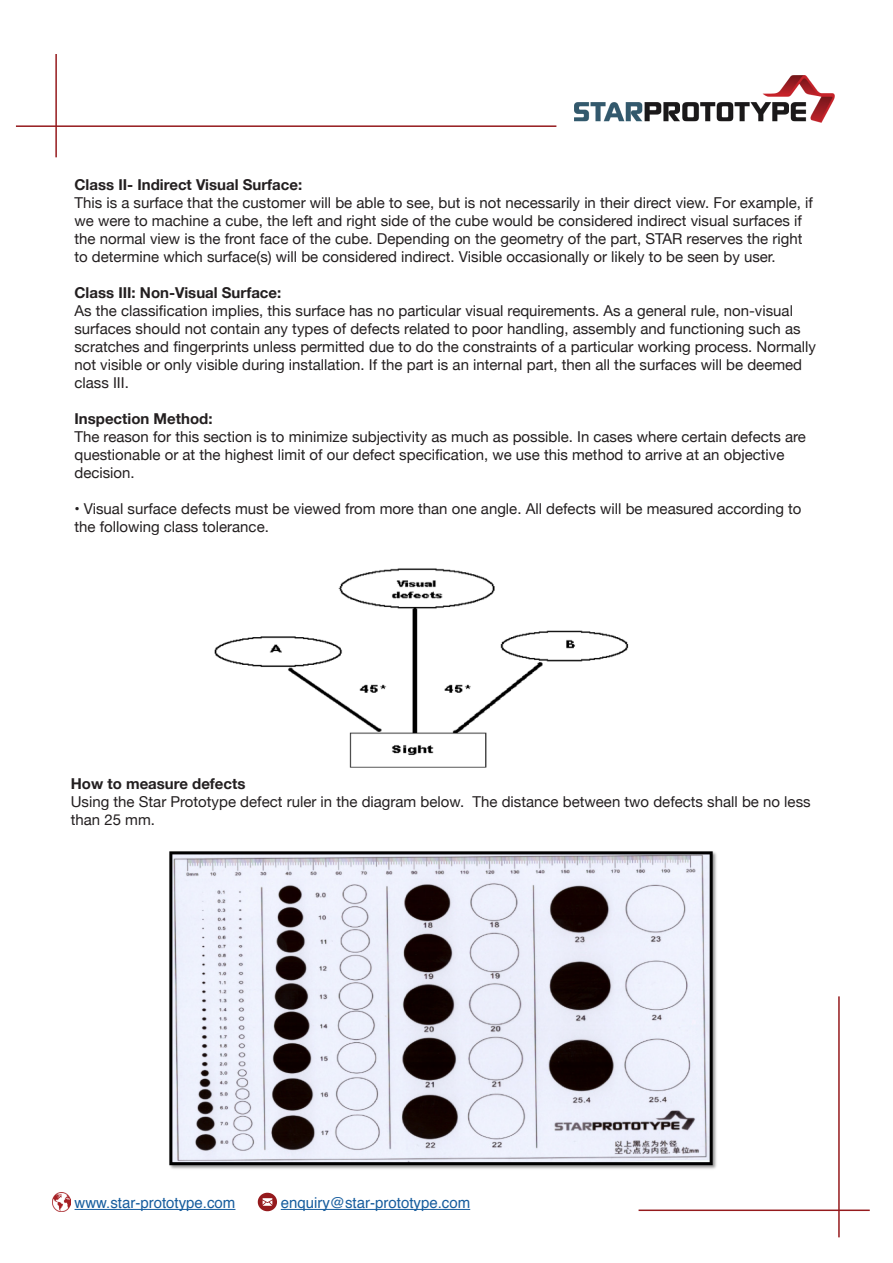
<style>
.page{position:relative;width:893px;height:1263px;background:#fff}
.page>*{position:absolute;margin:0;border:0;box-sizing:border-box;transform-origin:0 0}
.t1{font:15px/18px "Helvetica Neue";color:#231f20}
.t2{font:700 15px "Helvetica Neue";color:#231f20}
.t3{font:15px "Helvetica";color:#175d9e}
</style>
<div class="page">
<hr style="left:639px;top:1209px;width:231px;height:2px;background:#951a1d">
<hr style="left:838px;top:996px;width:2px;height:241px;background:#951a1d">
<hr style="left:281px;top:1209px;width:189px;height:1px;background:#175d9e">
<svg style="left:258px;top:1193px;width:19px;height:18px"></svg>
<img style="left:52px;top:1193px;width:19px;height:18px">
<hr style="left:75px;top:1209px;width:160px;height:1px;background:#175d9e">
<hr style="left:16px;top:125px;width:540px;height:2px;background:#951a1d">
<hr style="left:55px;top:54px;width:2px;height:103px;background:#951a1d">
<img style="left:575px;top:76px;width:260px;height:47px">
<img style="left:214px;top:568px;width:415px;height:200px">
<img style="left:169px;top:851px;width:548px;height:318px">
<p class="t2" style="left:74px;top:172px;width:229px">Class II- Indirect Visual Surface:</p>
<p class="t1" style="left:74px;top:194px;width:740px">This is a surface that the customer will be able to see, but is not necessarily in their direct view. For example, if we were to machine a cube, the left and right side of the cube would be considered indirect visual surfaces if the normal view is the front face of the cube. Depending on the geometry of the part, STAR reserves the right to determine which surface(s) will be considered indirect. Visible occasionally or likely to be seen by user.</p>
<p class="t2" style="left:74px;top:280px;width:208px">Class III: Non-Visual Surface:</p>
<p class="t1" style="left:74px;top:302px;width:743px">As the classification implies, this surface has no particular visual requirements. As a general rule, non-visual surfaces should not contain any types of defects related to poor handling, assembly and functioning such as scratches and fingerprints unless permitted due to do the constraints of a particular working process. Normally not visible or only visible during installation. If the part is an internal part, then all the surfaces will be deemed class III.</p>
<p class="t2" style="left:74px;top:406px;width:140px">Inspection Method:</p>
<p class="t1" style="left:74px;top:428px;width:733px">The reason for this section is to minimize subjectivity as much as possible. In cases where certain defects are questionable or at the highest limit of our defect specification, we use this method to arrive at an objective decision.</p>
<p class="t1" style="left:74px;top:500px;width:729px">• Visual surface defects must be viewed from more than one angle. All defects will be measured according to the following class tolerance.</p>
<p class="t2" style="left:71px;top:771px;width:176px">How to measure defects</p>
<p class="t1" style="left:71px;top:793px;width:741px">Using the Star Prototype defect ruler in the diagram below. The distance between two defects shall be no less than 25 mm.</p>
<p class="t3" style="left:75px;top:1191px;width:162px">www.star-prototype.com</p>
<p class="t3" style="left:281px;top:1191px;width:191px">enquiry@star-prototype.com</p>
</div>
